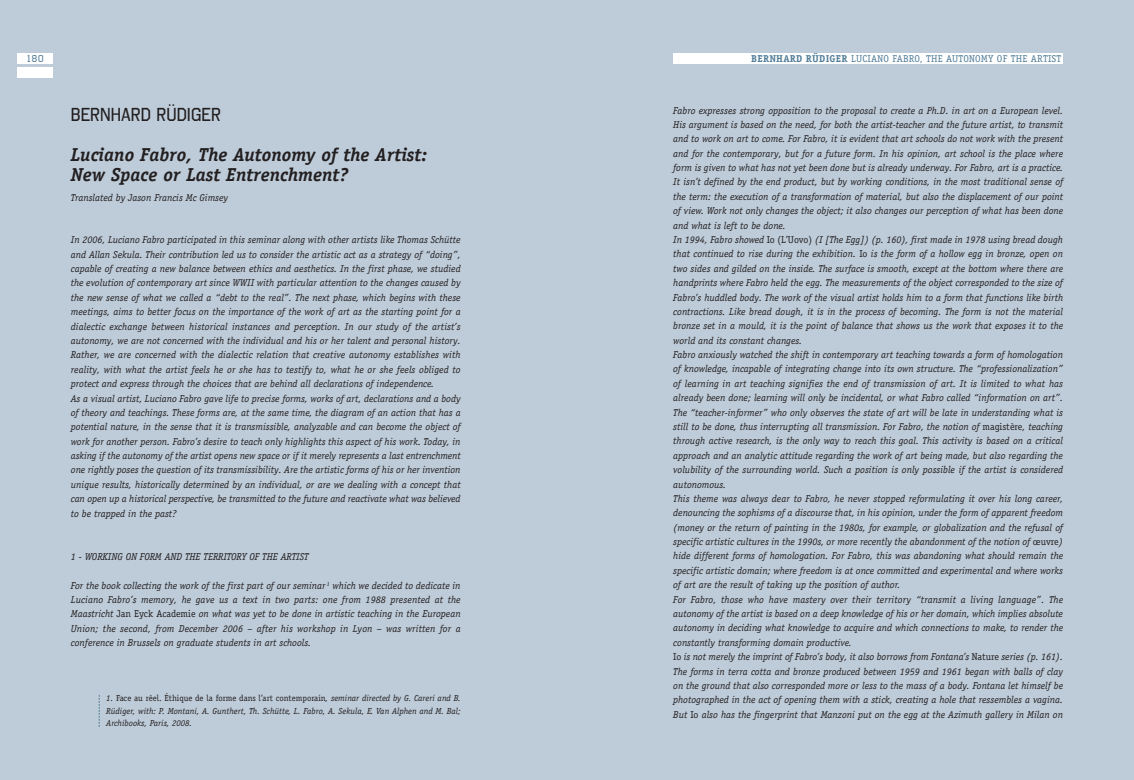
<style>
.page{position:relative;width:1134px;height:780px;background:#fff}
.page>*{position:absolute;margin:0;border:0;box-sizing:border-box;transform-origin:0 0}
.t1{font:italic 700 18.75px/20px "Officina Serif";color:#231f20}
.t2{font:18.75px "Octin College Free";color:#231f20}
.t3{font:italic 10px/14.4px "Officina Serif";color:#231f20}
.t4{font:10px "Officina Serif";letter-spacing:.025em;color:#517d98}
.t5{font:10px "Octin College Free";color:#517d98}
.t6{font:italic 8.75px/12.5px "Officina Serif";color:#231f20;text-align:justify}
.s1{font-style:normal}
.s2{font-weight:700}
</style>
<div class="page">
<div style="left:0;top:0;width:1134px;height:779px;background:#beccd9"></div>
<div style="left:18px;top:53px;width:35px;height:11px;background:#fff"></div>
<div style="left:18px;top:67px;width:35px;height:11px;background:#fff"></div>
<svg style="left:99px;top:695px;width:1px;height:31px"></svg>
<div style="left:673px;top:53px;width:390px;height:11px;background:#fff"></div>
<p class="t5" style="left:27px;top:53px;width:18px">180</p>
<h1 class="t2" style="left:71px;top:104px;width:152px">BERNHARD RÜDIGER</h1>
<h1 class="t1" style="left:71px;top:146px;width:358px">Luciano Fabro, The Autonomy of the Artist:<br>New Space or Last Entrenchment?</h1>
<p class="t3" style="left:71px;top:192px;width:159px">Translated by Jason Francis Mc Gimsey</p>
<p class="t3" style="left:71px;top:233px;width:391px">In 2006, Luciano Fabro participated in this seminar along with other artists like Thomas Schütte and Allan Sekula. Their contribution led us to consider the artistic act as a strategy of “doing”, capable of creating a new balance between ethics and aesthetics. In the first phase, we studied the evolution of contemporary art since WWII with particular attention to the changes caused by the new sense of what we called a “debt to the real”. The next phase, which begins with these meetings, aims to better focus on the importance of the work of art as the starting point for a dialectic exchange between historical instances and perception. In our study of the artist’s autonomy, we are not concerned with the individual and his or her talent and personal history.<br>Rather, we are concerned with the dialectic relation that creative autonomy establishes with reality, with what the artist feels he or she has to testify to, what he or she feels obliged to protect and express through the choices that are behind all declarations of independence.<br>As a visual artist, Luciano Fabro gave life to precise forms, works of art, declarations and a body of theory and teachings. These forms are, at the same time, the diagram of an action that has a potential nature, in the sense that it is transmissible, analyzable and can become the object of work for another person. Fabro’s desire to teach only highlights this aspect of his work. Today, in asking if the autonomy of the artist opens new space or if it merely represents a last entrenchment one rightly poses the question of its transmissibility. Are the artistic forms of his or her invention unique results, historically determined by an individual, or are we dealing with a concept that can open up a historical perspective, be transmitted to the future and reactivate what was believed to be trapped in the past?</p>
<p class="t3" style="left:71px;top:550px;width:239px">1 - WORKING ON FORM AND THE TERRITORY OF THE ARTIST</p>
<p class="t3" style="left:71px;top:578px;width:391px;text-align:justify">For the book collecting the work of the first part of our seminar <sup>1</sup> which we decided to dedicate in Luciano Fabro’s memory, he gave us a text in two parts: one from 1988 presented at the Maastricht <span class="s1">Jan Eyck Academie</span> on what was yet to be done in artistic teaching in the European Union; the second, from December 2006 – after his workshop in Lyon – was written for a conference in Brussels on graduate students in art schools.</p>
<p class="t6" style="left:106px;top:692px;width:356px">1. <span class="s1">Face au réel. Éthique de la forme dans l’art contemporain</span>, seminar directed by G. Careri and B.<br>Rüdiger, with: P. Montani, A. Gunthert, Th. Schütte, L. Fabro, A. Sekula, E. Van Alphen and M. Bal; Archibooks, Paris, 2008.</p>
<p class="t4" style="left:751px;top:54px;width:312px"><span class="s2">BERNHARD RÜDIGER</span> LUCIANO FABRO, THE AUTONOMY OF THE ARTIST</p>
<p class="t3" style="left:673px;top:104px;width:391px">Fabro expresses strong opposition to the proposal to create a Ph.D. in art on a European level.<br>His argument is based on the need, for both the artist-teacher and the future artist, to transmit and to work on art to come. For Fabro, it is evident that art schools do not work with the present and for the contemporary, but for a future form. In his opinion, art school is the place where form is given to what has not yet been done but is already underway. For Fabro, art is a practice.<br>It isn’t defined by the end product, but by working conditions, in the most traditional sense of the term: the execution of a transformation of material, but also the displacement of our point of view. Work not only changes the object; it also changes our perception of what has been done and what is left to be done.<br>In 1994, Fabro showed <span class="s1">Io (L’Uovo)</span> (I [The Egg]) (p. 160), first made in 1978 using bread dough that continued to rise during the exhibition. <span class="s1">Io</span> is the form of a hollow egg in bronze, open on two sides and gilded on the inside. The surface is smooth, except at the bottom where there are handprints where Fabro held the egg. The measurements of the object corresponded to the size of Fabro’s huddled body. The work of the visual artist holds him to a form that functions like birth contractions. Like bread dough, it is in the process of becoming. The form is not the material bronze set in a mould, it is the point of balance that shows us the work that exposes it to the world and its constant changes.<br>Fabro anxiously watched the shift in contemporary art teaching towards a form of homologation of knowledge, incapable of integrating change into its own structure. The “professionalization” of learning in art teaching signifies the end of transmission of art. It is limited to what has already been done; learning will only be incidental, or what Fabro called “information on art”.<br>The “teacher-informer” who only observes the state of art will be late in understanding what is still to be done, thus interrupting all transmission. For Fabro, the notion of <span class="s1">magistère</span>, teaching through active research, is the only way to reach this goal. This activity is based on a critical approach and an analytic attitude regarding the work of art being made, but also regarding the volubility of the surrounding world. Such a position is only possible if the artist is considered autonomous.<br>This theme was always dear to Fabro, he never stopped reformulating it over his long career, denouncing the sophisms of a discourse that, in his opinion, under the form of apparent freedom (money or the return of painting in the 1980s, for example, or globalization and the refusal of specific artistic cultures in the 1990s, or more recently the abandonment of the notion of <span class="s1">œuvre</span>) hide different forms of homologation. For Fabro, this was abandoning what should remain the specific artistic domain; where freedom is at once committed and experimental and where works of art are the result of taking up the position of author.<br>For Fabro, those who have mastery over their territory “transmit a living language”. The autonomy of the artist is based on a deep knowledge of his or her domain, which implies absolute autonomy in deciding what knowledge to acquire and which connections to make, to render the constantly transforming domain productive.<br><span class="s1">Io</span> is not merely the imprint of Fabro’s body, it also borrows from Fontana’s <span class="s1">Nature</span> series (p. 161).<br>The forms in terra cotta and bronze produced between 1959 and 1961 began with balls of clay on the ground that also corresponded more or less to the mass of a body. Fontana let himself be photographed in the act of opening them with a stick, creating a hole that ressembles a vagina.<br>But <span class="s1">Io</span> also has the fingerprint that Manzoni put on the egg at the Azimuth gallery in Milan on</p>
</div>
